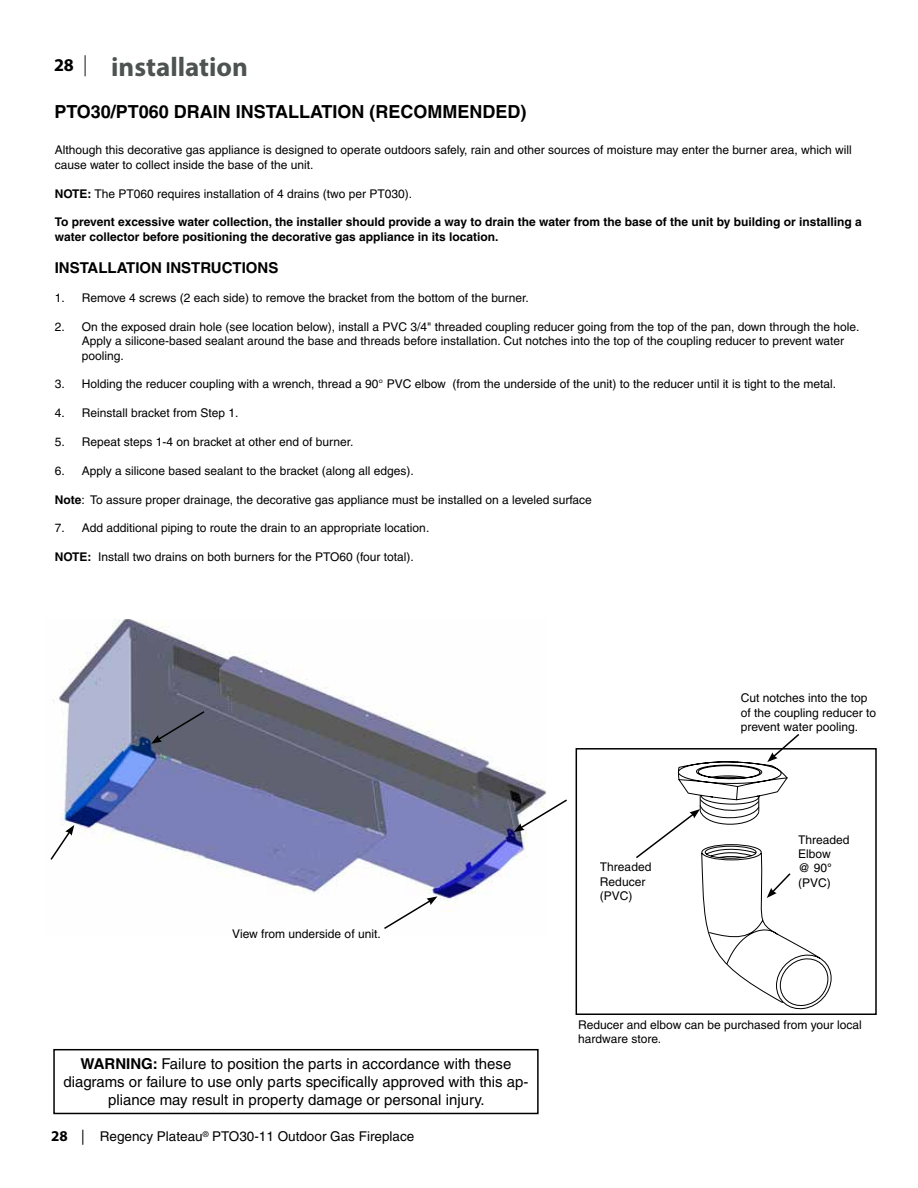
<style>
.page{position:relative;width:918px;height:1188px;background:#fff}
.page>*{position:absolute;margin:0;border:0;box-sizing:border-box;transform-origin:0 0}
.t1{font:700 27px "Myriad Pro";color:#4d5350}
.t2{font:700 18px "Helvetica";color:#000}
.t3{font:15px/18px "Helvetica";color:#000;text-align:center}
.t4{font:700 15px "Helvetica";color:#000}
.t5{font:13.5px "Helvetica";color:#000}
.t6{font:12px/14.4px "Helvetica";color:#000}
.t7{font:700 12px/14.4px "Helvetica";color:#000}
.s1{font-weight:700}
.s2{font-family:"Myriad Pro";font-weight:700;font-size:15px}
.s3{font-family:"Myriad Pro";font-size:15px}
</style>
<div class="page">
<div style="left:576px;top:748px;width:301px;height:267px;border:2px solid #000"></div>
<svg style="left:634px;top:734px;width:197px;height:276px"></svg>
<img style="left:53px;top:619px;width:493px;height:293px">
<svg style="left:151px;top:710px;width:55px;height:34px;background:#5a5b6a"></svg>
<svg style="left:514px;top:798px;width:53px;height:34px"></svg>
<svg style="left:382px;top:896px;width:55px;height:33px"></svg>
<svg style="left:50px;top:825px;width:24px;height:36px"></svg>
<div style="left:53px;top:1049px;width:486px;height:65px;border:2px solid #000"></div>
<h1 class="t1" style="left:54px;top:50px;width:195px"><sup>28</sup> <sup>|</sup> installation</h1>
<h2 class="t2" style="left:55px;top:101px;width:474px">PTO30/PT060 DRAIN INSTALLATION (RECOMMENDED)</h2>
<p class="t6" style="left:55px;top:143px;width:799px">Although this decorative gas appliance is designed to operate outdoors safely, rain and other sources of moisture may enter the burner area, which will cause water to collect inside the base of the unit.</p>
<p class="t6" style="left:55px;top:186px;width:359px"><span class="s1">NOTE:</span> The PT060 requires installation of 4 drains (two per PT030).</p>
<p class="t7" style="left:55px;top:215px;width:808px">To prevent excessive water collection, the installer should provide a way to drain the water from the base of the unit by building or installing a water collector before positioning the decorative gas appliance in its location.</p>
<p class="t4" style="left:55px;top:259px;width:225px">INSTALLATION INSTRUCTIONS</p>
<p class="t6" style="left:55px;top:290px;width:476px">1. Remove 4 screws (2 each side) to remove the bracket from the bottom of the burner.</p>
<p class="t6" style="left:82px;top:319px;width:779px;text-indent:-27px">2. On the exposed drain hole (see location below), install a PVC 3/4" threaded coupling reducer going from the top of the pan, down through the hole.<br>Apply a silicone-based sealant around the base and threads before installation. Cut notches into the top of the coupling reducer to prevent water pooling.</p>
<p class="t6" style="left:55px;top:377px;width:783px">3. Holding the reducer coupling with a wrench, thread a 90° PVC elbow (from the underside of the unit) to the reducer until it is tight to the metal.</p>
<p class="t6" style="left:55px;top:406px;width:185px">4. Reinstall bracket from Step 1.</p>
<p class="t6" style="left:55px;top:434px;width:300px">5. Repeat steps 1-4 on bracket at other end of burner.</p>
<p class="t6" style="left:55px;top:463px;width:361px">6. Apply a silicone based sealant to the bracket (along all edges).</p>
<p class="t6" style="left:55px;top:492px;width:539px"><span class="s1">Note</span>: To assure proper drainage, the decorative gas appliance must be installed on a leveled surface</p>
<p class="t6" style="left:55px;top:521px;width:376px">7. Add additional piping to route the drain to an appropriate location.</p>
<p class="t6" style="left:55px;top:550px;width:360px"><span class="s1">NOTE:</span> Install two drains on both burners for the PTO60 (four total).</p>
<p class="t6" style="left:232px;top:927px;width:150px">View from underside of unit.</p>
<p class="t3" style="left:63px;top:1055px;width:467px"><span class="s1">WARNING:</span> Failure to position the parts in accordance with these diagrams or failure to use only parts specifically approved with this ap&shy;pliance may result in property damage or personal injury.</p>
<p class="t5" style="left:51px;top:1129px;width:364px"><span class="s2">28</span> <span class="s3">|</span> Regency Plateau<sup>®</sup> PTO30-11 Outdoor Gas Fireplace</p>
<p class="t6" style="left:600px;top:860px;width:53px">Threaded<br>Reducer (PVC)</p>
<p class="t6" style="left:741px;top:691px;width:137px">Cut notches into the top of the coupling reducer to prevent water pooling.</p>
<p class="t6" style="left:798px;top:832px;width:53px">Threaded<br>Elbow<br>@ 90<span class="s1">° </span>(PVC)</p>
<p class="t6" style="left:578px;top:1017px;width:285px">Reducer and elbow can be purchased from your local hardware store.</p>
</div>
